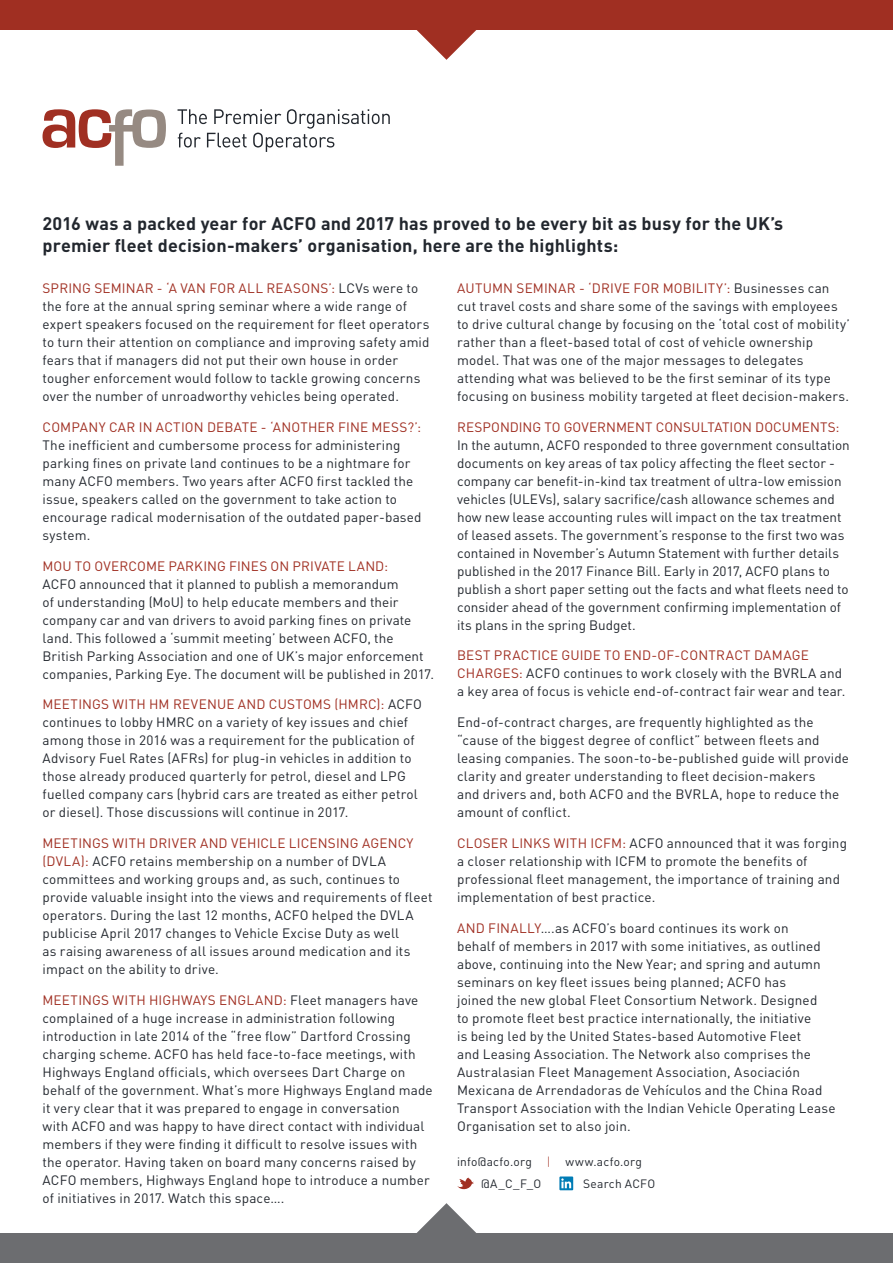
<style>
.page{position:relative;width:893px;height:1263px;background:#fff}
.page>*{position:absolute;margin:0;border:0;box-sizing:border-box;transform-origin:0 0}
.t1{font:700 18px/22.5px "DIN";letter-spacing:.01em;color:#22272e}
.t2{font:13.5px/18px "DIN";letter-spacing:.01em;color:#22272e}
.t3{font:13.5px "DIN";letter-spacing:.01em;color:#a02f22}
.t4{font:12px/21.5px "DIN";letter-spacing:.015em;color:#22272e}
.s1{color:#a02f22}
.s2{font-weight:300;color:#a02f22}
</style>
<div class="page">
<svg style="left:416px;top:30px;width:61px;height:30px"></svg>
<svg style="left:417px;top:1203px;width:59px;height:30px"></svg>
<div style="left:0;top:0;width:893px;height:30px;background:#a02f22"></div>
<div style="left:0;top:1233px;width:893px;height:30px;background:#6c6d70"></div>
<svg style="left:43px;top:109px;width:123px;height:57px"></svg>
<svg style="left:178px;top:109px;width:212px;height:43px"></svg>
<svg style="left:457px;top:1177px;width:17px;height:13px"></svg>
<svg style="left:559px;top:1176px;width:14px;height:14px"></svg>
<svg style="left:561px;top:1178px;width:10px;height:10px"></svg>
<h1 class="t1" style="left:42px;top:211px;width:742px">2016 was a packed year for ACFO and 2017 has proved to be every bit as busy for the UK’s premier fleet decision-makers’ organisation, here are the highlights:</h1>
<p class="t2" style="left:43px;top:279px;width:389px"><span class="s1">SPRING SEMINAR - ‘A VAN FOR ALL REASONS’:</span> LCVs were to the fore at the annual spring seminar where a wide range of expert speakers focused on the requirement for fleet operators to turn their attention on compliance and improving safety amid fears that if managers did not put their own house in order tougher enforcement would follow to tackle growing concerns over the number of unroadworthy vehicles being operated.</p>
<p class="t3" style="left:43px;top:419px;width:380px">COMPANY CAR IN ACTION DEBATE - ‘ANOTHER FINE MESS?’:</p>
<p class="t2" style="left:43px;top:436px;width:381px">The inefficient and cumbersome process for administering parking fines on private land continues to be a nightmare for many ACFO members. Two years after ACFO first tackled the issue, speakers called on the government to take action to encourage radical modernisation of the outdated paper-based system.</p>
<p class="t3" style="left:43px;top:557px;width:347px">MOU TO OVERCOME PARKING FINES ON PRIVATE LAND:</p>
<p class="t2" style="left:43px;top:574px;width:393px">ACFO announced that it planned to publish a memorandum<br>of understanding (MoU) to help educate members and their company car and van drivers to avoid parking fines on private land. This followed a ‘summit meeting’ between ACFO, the British Parking Association and one of UK’s major enforcement companies, Parking Eye. The document will be published in 2017.</p>
<p class="t2" style="left:43px;top:695px;width:381px"><span class="s1">MEETINGS WITH HM REVENUE AND CUSTOMS (HMRC):</span> ACFO continues to lobby HMRC on a variety of key issues and chief among those in 2016 was a requirement for the publication of Advisory Fuel Rates (AFRs) for plug-in vehicles in addition to those already produced quarterly for petrol, diesel and LPG fuelled company cars (hybrid cars are treated as either petrol or diesel). Those discussions will continue in 2017.</p>
<p class="t2" style="left:43px;top:834px;width:391px"><span class="s1">MEETINGS WITH DRIVER AND VEHICLE LICENSING AGENCY (DVLA):</span> ACFO retains membership on a number of DVLA committees and working groups and, as such, continues to provide valuable insight into the views and requirements of fleet operators. During the last 12 months, ACFO helped the DVLA publicise April 2017 changes to Vehicle Excise Duty as well<br>as raising awareness of all issues around medication and its impact on the ability to drive.</p>
<p class="t2" style="left:43px;top:991px;width:392px"><span class="s1">MEETINGS WITH HIGHWAYS ENGLAND:</span> Fleet managers have complained of a huge increase in administration following introduction in late 2014 of the “free flow” Dartford Crossing charging scheme. ACFO has held face-to-face meetings, with Highways England officials, which oversees Dart Charge on behalf of the government. What’s more Highways England made it very clear that it was prepared to engage in conversation<br>with ACFO and was happy to have direct contact with individual members if they were finding it difficult to resolve issues with the operator. Having taken on board many concerns raised by ACFO members, Highways England hope to introduce a number of initiatives in 2017. Watch this space….</p>
<p class="t2" style="left:457px;top:279px;width:394px"><span class="s1">AUTUMN SEMINAR - ‘DRIVE FOR MOBILITY’:</span> Businesses can cut travel costs and share some of the savings with employees to drive cultural change by focusing on the ‘total cost of mobility’ rather than a fleet-based total of cost of vehicle ownership model. That was one of the major messages to delegates attending what was believed to be the first seminar of its type focusing on business mobility targeted at fleet decision-makers.</p>
<p class="t3" style="left:457px;top:418px;width:384px">RESPONDING TO GOVERNMENT CONSULTATION DOCUMENTS:</p>
<p class="t2" style="left:457px;top:436px;width:394px">In the autumn, ACFO responded to three government consultation documents on key areas of tax policy affecting the fleet sector - company car benefit-in-kind tax treatment of ultra-low emission vehicles (ULEVs), salary sacrifice/cash allowance schemes and how new lease accounting rules will impact on the tax treatment of leased assets. The government’s response to the first two was contained in November’s Autumn Statement with further details published in the 2017 Finance Bill. Early in 2017, ACFO plans to publish a short paper setting out the facts and what fleets need to consider ahead of the government confirming implementation of its plans in the spring Budget.</p>
<p class="t2" style="left:457px;top:646px;width:390px"><span class="s1">BEST PRACTICE GUIDE TO END-OF-CONTRACT DAMAGE<br>CHARGES:</span> ACFO continues to work closely with the BVRLA and a key area of focus is vehicle end-of-contract fair wear and tear.</p>
<p class="t2" style="left:457px;top:713px;width:393px">End-of-contract charges, are frequently highlighted as the “cause of the biggest degree of conflict” between fleets and leasing companies. The soon-to-be-published guide will provide clarity and greater understanding to fleet decision-makers<br>and drivers and, both ACFO and the BVRLA, hope to reduce the amount of conflict.</p>
<p class="t2" style="left:457px;top:834px;width:391px"><span class="s1">CLOSER LINKS WITH ICFM:</span> ACFO announced that it was forging a closer relationship with ICFM to promote the benefits of professional fleet management, the importance of training and implementation of best practice.</p>
<p class="t2" style="left:457px;top:918px;width:380px"><span class="s1">AND FINALLY</span>….as ACFO’s board continues its work on<br>behalf of members in 2017 with some initiatives, as outlined above, continuing into the New Year; and spring and autumn seminars on key fleet issues being planned; ACFO has<br>joined the new global Fleet Consortium Network. Designed<br>to promote fleet best practice internationally, the initiative<br>is being led by the United States-based Automotive Fleet<br>and Leasing Association. The Network also comprises the Australasian Fleet Management Association, Asociación Mexicana de Arrendadoras de Vehículos and the China Road Transport Association with the Indian Vehicle Operating Lease Organisation set to also join.</p>
<p class="t4" style="left:481px;top:1151px;width:163px;text-indent:-24px">info@acfo.org <span class="s2">|</span> www.acfo.org @A_C_F_O</p>
<p class="t4" style="left:583px;top:1172px;width:73px">Search ACFO</p>
</div>
